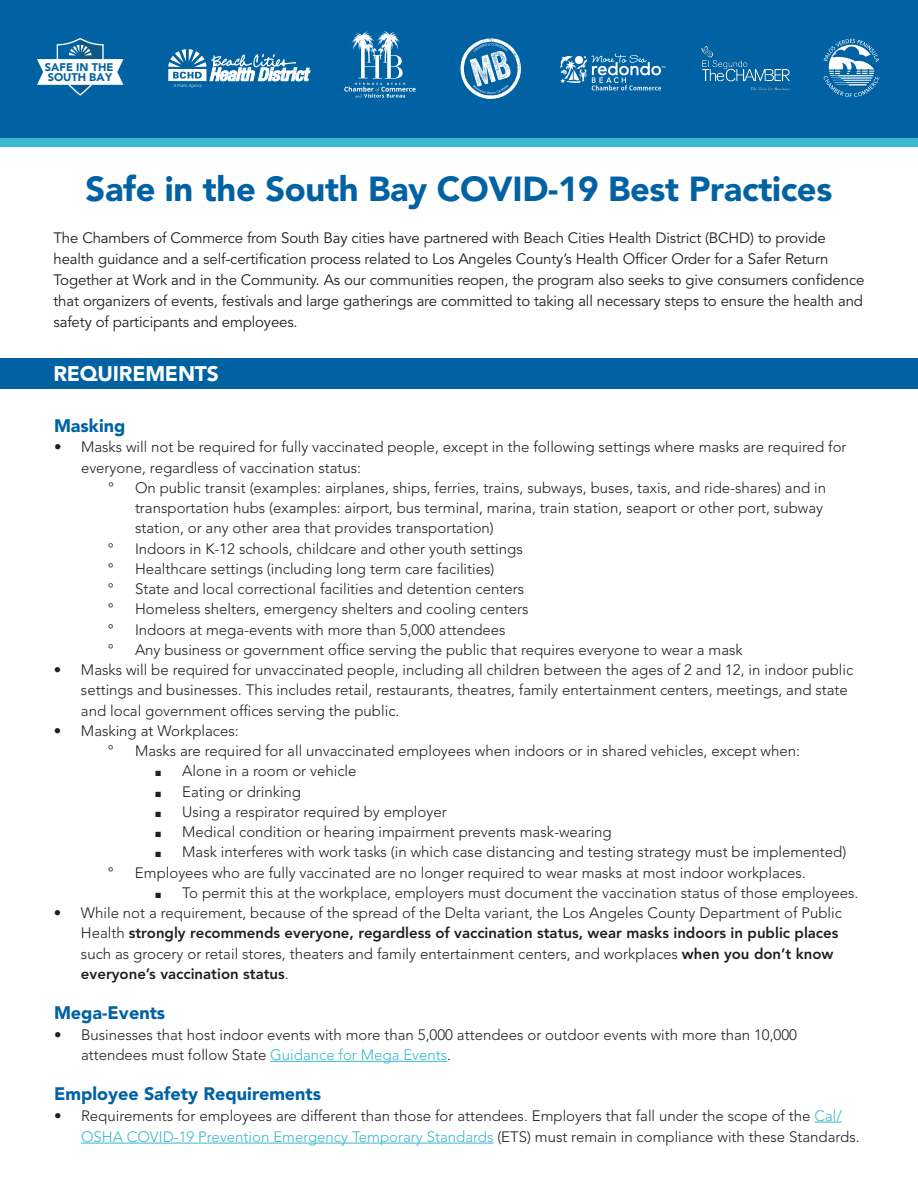
<style>
.page{position:relative;width:918px;height:1188px;background:#fff}
.page>*{position:absolute;margin:0;border:0;box-sizing:border-box;transform-origin:0 0}
.t1{font:900 34.5px "Avenir";letter-spacing:-.01em;color:#0062a3}
.t2{font:900 21px "Avenir";letter-spacing:-.01em;color:#fff}
.t3{font:900 18px "Avenir";color:#0062a3}
.t4{font:300 15px/20.2px "Avenir";color:#231f20}
.t5{font:15px/21px "Avenir";letter-spacing:-.01em;color:#231f20}
.t6{font:900 10.95px/10.6px "Avenir";color:#0062a3}
.s1{font-weight:400}
.s2{font-weight:800}
.s3{color:#38b9cd}
</style>
<div class="page">
<div style="left:0;top:358px;width:918px;height:30px;background:#0062a3"></div>
<div style="left:0;top:0;width:918px;height:147px;background:#38b9cd"></div>
<div style="left:0;top:0;width:918px;height:138px;background:#0062a3"></div>
<svg style="left:168px;top:49px;width:142px;height:39px"></svg>
<svg style="left:37px;top:38px;width:86px;height:58px"></svg>
<svg style="left:560px;top:53px;width:105px;height:37px"></svg>
<svg style="left:344px;top:31px;width:72px;height:67px"></svg>
<svg style="left:460px;top:38px;width:61px;height:61px"></svg>
<img style="left:702px;top:46px;width:87px;height:45px">
<svg style="left:824px;top:39px;width:56px;height:58px"></svg>
<hr style="left:270px;top:1061px;width:177px;height:1px;background:#38b9cd">
<svg style="left:815px;top:1122px;width:27px;height:1px"></svg>
<hr style="left:81px;top:1143px;width:412px;height:1px;background:#38b9cd">
<p class="t6" style="left:45px;top:61px;width:70px">SAFE IN THE<br>SOUTH BAY</p>
<h1 class="t1" style="left:86px;top:168px;width:748px">Safe in the South Bay COVID-19 Best Practices</h1>
<p class="t5" style="left:53px;top:228px;width:812px">The Chambers of Commerce from South Bay cities have partnered with Beach Cities Health District (BCHD) to provide health guidance and a self-certification process related to Los Angeles County’s Health Officer Order for a Safer Return Together at Work and in the Community. As our communities reopen, the program also seeks to give consumers confidence that organizers of events, festivals and large gatherings are committed to taking all necessary steps to ensure the health and safety of participants and employees.</p>
<h2 class="t2" style="left:53px;top:361px;width:167px">REQUIREMENTS</h2>
<p class="t3" style="left:54px;top:415px;width:73px">Masking</p>
<p class="t4" style="left:54px;top:437px;width:794px"><span class="s1">•</span> Masks will not be required for fully vaccinated people, except in the following settings where masks are required for</p>
<p class="t4" style="left:81px;top:457px;width:282px">everyone, regardless of vaccination status:</p>
<p class="t4" style="left:108px;top:478px;width:7px">°</p>
<p class="t4" style="left:135px;top:478px;width:693px">On public transit (examples: airplanes, ships, ferries, trains, subways, buses, taxis, and ride-shares) and in transportation hubs (examples: airport, bus terminal, marina, train station, seaport or other port, subway station, or any other area that provides transportation)</p>
<p class="t4" style="left:108px;top:538px;width:7px">°</p>
<p class="t4" style="left:135px;top:538px;width:389px">Indoors in K-12 schools, childcare and other youth settings</p>
<p class="t4" style="left:108px;top:559px;width:7px">°</p>
<p class="t4" style="left:135px;top:559px;width:361px">Healthcare settings (including long term care facilities)</p>
<p class="t4" style="left:108px;top:579px;width:7px">°</p>
<p class="t4" style="left:135px;top:579px;width:391px">State and local correctional facilities and detention centers</p>
<p class="t4" style="left:108px;top:599px;width:7px">°</p>
<p class="t4" style="left:135px;top:599px;width:395px">Homeless shelters, emergency shelters and cooling centers</p>
<p class="t4" style="left:108px;top:619px;width:7px">°</p>
<p class="t4" style="left:135px;top:619px;width:372px">Indoors at mega-events with more than 5,000 attendees</p>
<p class="t4" style="left:108px;top:640px;width:7px">°</p>
<p class="t4" style="left:135px;top:640px;width:609px">Any business or government office serving the public that requires everyone to wear a mask</p>
<p class="t4" style="left:81px;top:660px;width:774px;text-indent:-27px"><span class="s1">•</span> Masks will be required for unvaccinated people, including all children between the ages of 2 and 12, in indoor public settings and businesses. This includes retail, restaurants, theatres, family entertainment centers, meetings, and state and local government offices serving the public.</p>
<p class="t4" style="left:108px;top:721px;width:132px;text-indent:-54px"><span class="s1">•</span> Masking at Workplaces: °</p>
<p class="t4" style="left:182px;top:741px;width:666px;text-indent:-47px">Masks are required for all unvaccinated employees when indoors or in shared vehicles, except when:<br>Alone in a room or vehicle<br>Eating or drinking<br>Using a respirator required by employer<br>Medical condition or hearing impairment prevents mask-wearing<br>Mask interferes with work tasks (in which case distancing and testing strategy must be implemented)</p>
<p class="t4" style="left:108px;top:862px;width:7px">°</p>
<p class="t4" style="left:182px;top:862px;width:678px;text-indent:-47px">Employees who are fully vaccinated are no longer required to wear masks at most indoor workplaces.<br>To permit this at the workplace, employers must document the vaccination status of those employees.</p>
<p class="t4" style="left:81px;top:903px;width:762px;text-indent:-27px"><span class="s1">•</span> While not a requirement, because of the spread of the Delta variant, the Los Angeles County Department of Public Health <span class="s2">strongly recommends everyone, regardless of vaccination status, wear masks indoors in public places </span>such as grocery or retail stores, theaters and family entertainment centers, and workplaces <span class="s2">when you don’t know everyone’s vaccination status</span>.</p>
<p class="t3" style="left:54px;top:1002px;width:113px">Mega-Events</p>
<p class="t4" style="left:81px;top:1024px;width:717px;text-indent:-27px"><span class="s1">•</span> Businesses that host indoor events with more than 5,000 attendees or outdoor events with more than 10,000 attendees must follow State <span class="s3">Guidance for Mega Events</span>.</p>
<p class="t3" style="left:54px;top:1083px;width:269px">Employee Safety Requirements</p>
<p class="t4" style="left:81px;top:1105px;width:780px;line-height:21px;text-indent:-27px"><span class="s1">•</span> Requirements for employees are different than those for attendees. Employers that fall under the scope of the <span class="s3">Cal/<br>OSHA COVID-19 Prevention Emergency Temporary Standards</span> (ETS) must remain in compliance with these Standards.</p>
</div>
